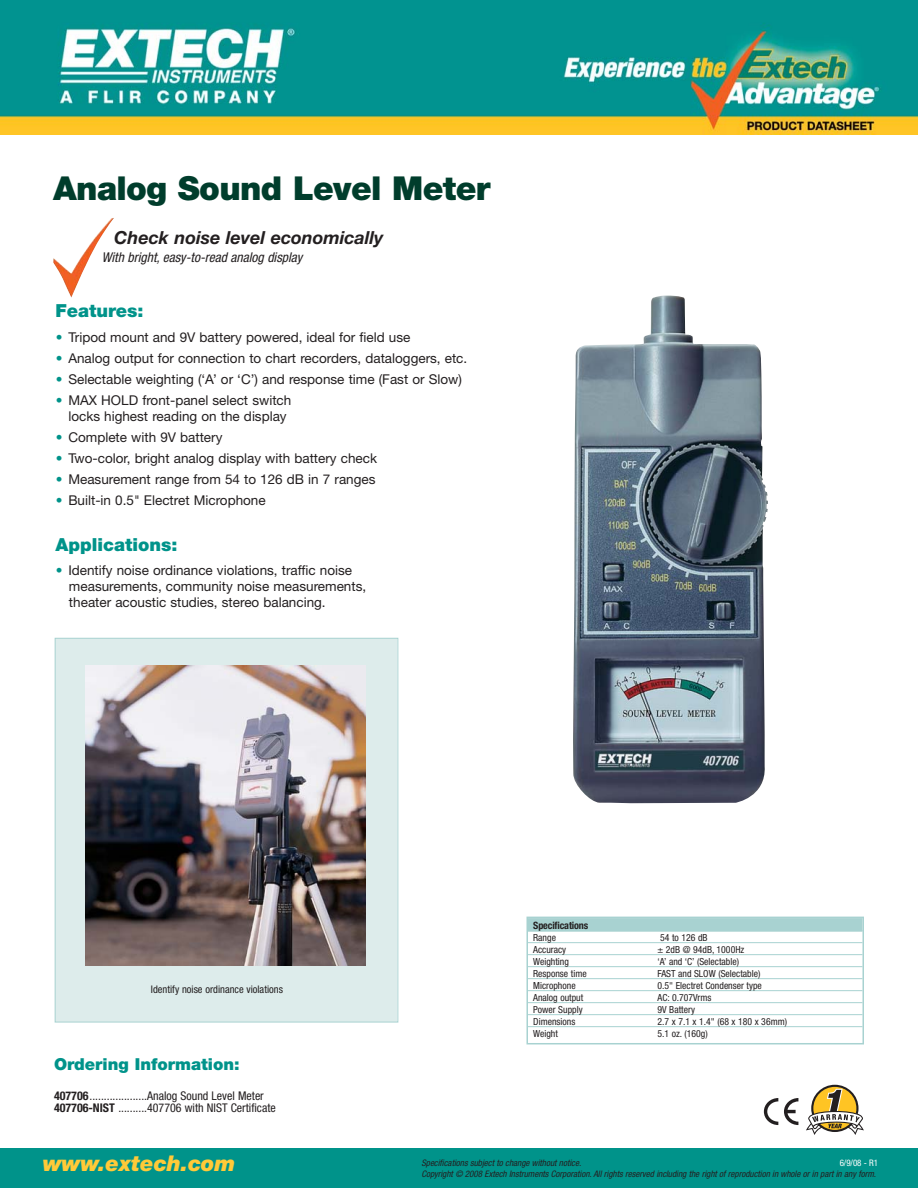
<style>
.page{position:relative;width:918px;height:1188px;background:#fff}
.page>*{position:absolute;margin:0;border:0;box-sizing:border-box;transform-origin:0 0}
.t1{font:900 33px "Helvetica Neue LT";letter-spacing:-.02em;color:#003d2c}
.t2{font:italic 900 21.75px "Helvetica Neue LT";color:#ffca38}
.t3{font:italic 700 18px "Helvetica Neue LT";color:#231f20}
.t4{font:900 18px "Helvetica Neue LT";color:#00938a}
.t5{font:900 16.5px "Helvetica Neue LT";color:#00938a}
.t6{font:13.5px/16.2px "Helvetica Neue LT";color:#231f20;text-align:center}
.t7{font:italic condensed 13.5px "Helvetica Neue LT";color:#231f20}
.t8{font:condensed 12px/12px "Helvetica Neue LT";color:#231f20}
.t9{font:condensed 10.5px "Helvetica Neue LT";color:#231f20}
.t10{font:700 condensed 10.2px "Helvetica Neue LT";letter-spacing:-.015em;color:#231f20}
.t11{font:condensed 9.75px "Helvetica Neue LT";color:#231f20}
.t12{font:italic condensed 9px "Helvetica Neue LT";color:#231f20}
.t13{font:condensed 9px "Helvetica Neue LT";color:#fff}
.s1{color:#00938a}
.s2{font-weight:700}
</style>
<div class="page">
<div style="left:0;top:1148px;width:918px;height:40px;background:#00938a"></div>
<img style="left:53px;top:218px;width:61px;height:80px">
<svg style="left:806px;top:1085px;width:58px;height:50px"></svg>
<svg style="left:764px;top:1098px;width:14px;height:27px"></svg>
<svg style="left:784px;top:1098px;width:14px;height:27px"></svg>
<img style="left:573px;top:295px;width:195px;height:508px">
<div style="left:526px;top:917px;width:338px;height:127px;border:2px solid #a8d2d1"></div>
<div style="left:528px;top:918px;width:334px;height:14px;background:#a8d2d1"></div>
<hr style="left:528px;top:942px;width:334px;height:1px;background:#a8d2d1">
<hr style="left:528px;top:954px;width:334px;height:1px;background:#a8d2d1">
<hr style="left:528px;top:966px;width:334px;height:1px;background:#a8d2d1">
<hr style="left:528px;top:978px;width:334px;height:1px;background:#a8d2d1">
<hr style="left:528px;top:990px;width:334px;height:1px;background:#a8d2d1">
<hr style="left:528px;top:1002px;width:334px;height:1px;background:#a8d2d1">
<hr style="left:528px;top:1014px;width:334px;height:1px;background:#a8d2d1">
<hr style="left:528px;top:1026px;width:334px;height:1px;background:#a8d2d1">
<img style="left:0;top:0;width:918px;height:135px">
<div style="left:56px;top:639px;width:342px;height:383px;background:#ddeceb"></div>
<div style="left:55px;top:638px;width:343px;height:384px;border:1px solid #a8d2d1"></div>
<img style="left:86px;top:665px;width:279px;height:300px">
<h1 class="t1" style="left:53px;top:176px;width:439px">Analog Sound Level Meter</h1>
<h3 class="t3" style="left:114px;top:231px;width:271px">Check noise level economically</h3>
<p class="t7" style="left:102px;top:252px;width:202px">With bright, easy-to-read analog display</p>
<h3 class="t4" style="left:55px;top:304px;width:90px">Features:</h3>
<p class="t6" style="left:56px;top:330px;width:356px"><span class="s1">•</span> Tripod mount and 9V battery powered, ideal for field use</p>
<p class="t6" style="left:56px;top:351px;width:413px"><span class="s1">•</span> Analog output for connection to chart recorders, dataloggers, etc.</p>
<p class="t6" style="left:56px;top:372px;width:408px"><span class="s1">•</span> Selectable weighting (‘A’ or ‘C’) and response time (Fast or Slow)</p>
<p class="t6" style="left:56px;top:393px;width:237px"><span class="s1">•</span> MAX HOLD front-panel select switch locks highest reading on the display</p>
<p class="t6" style="left:56px;top:431px;width:168px"><span class="s1">•</span> Complete with 9V battery</p>
<p class="t6" style="left:56px;top:452px;width:323px"><span class="s1">•</span> Two-color, bright analog display with battery check</p>
<p class="t6" style="left:56px;top:473px;width:321px"><span class="s1">•</span> Measurement range from 54 to 126 dB in 7 ranges</p>
<p class="t6" style="left:56px;top:494px;width:211px"><span class="s1">•</span> Built-in 0.5" Electret Microphone</p>
<h3 class="t4" style="left:55px;top:538px;width:123px">Applications:</h3>
<p class="t6" style="left:69px;top:564px;width:299px;text-align:left;text-indent:-13px"><span class="s1">•</span> Identify noise ordinance violations, traffic noise measurements, community noise measurements, theater acoustic studies, stereo balancing.</p>
<p class="t9" style="left:151px;top:986px;width:134px">Identify noise ordinance violations</p>
<p class="t5" style="left:54px;top:1058px;width:187px">Ordering Information:</p>
<p class="t8" style="left:54px;top:1091px;width:223px"><span class="s2">407706</span>....................Analog Sound Level Meter<br><span class="s2">407706-NIST</span> ..........407706 with NIST Certificate</p>
<p class="t10" style="left:533px;top:921px;width:57px">Specifications</p>
<p class="t11" style="left:533px;top:934px;width:24px">Range</p>
<p class="t11" style="left:660px;top:934px;width:49px">54 to 126 dB</p>
<p class="t11" style="left:533px;top:946px;width:34px">Accuracy</p>
<p class="t11" style="left:658px;top:946px;width:88px">± 2dB @ 94dB, 1000Hz</p>
<p class="t11" style="left:533px;top:958px;width:37px">Weighting</p>
<p class="t11" style="left:658px;top:958px;width:83px">‘A’ and ‘C’ (Selectable)</p>
<p class="t11" style="left:533px;top:970px;width:55px">Response time</p>
<p class="t11" style="left:658px;top:970px;width:104px">FAST and SLOW (Selectable)</p>
<p class="t11" style="left:533px;top:982px;width:44px">Microphone</p>
<p class="t11" style="left:658px;top:982px;width:106px">0.5" Electret Condenser type</p>
<p class="t11" style="left:533px;top:994px;width:52px">Analog output</p>
<p class="t11" style="left:658px;top:994px;width:55px">AC: 0.707Vrms</p>
<p class="t11" style="left:533px;top:1006px;width:51px">Power Supply</p>
<p class="t11" style="left:658px;top:1006px;width:39px">9V Battery</p>
<p class="t11" style="left:533px;top:1018px;width:44px">Dimensions</p>
<p class="t11" style="left:658px;top:1018px;width:131px">2.7 x 7.1 x 1.4" (68 x 180 x 36mm)</p>
<p class="t11" style="left:533px;top:1030px;width:26px">Weight</p>
<p class="t11" style="left:658px;top:1030px;width:52px">5.1 oz. (160g)</p>
<h2 class="t2" style="left:43px;top:1156px;width:194px">www.extech.com</h2>
<p class="t12" style="left:421px;top:1160px;width:161px">Specifications subject to change without notice.</p>
<p class="t13" style="left:840px;top:1160px;width:40px">6/9/08 - R1</p>
<p class="t12" style="left:421px;top:1171px;width:456px">Copyright © 2008 Extech Instruments Corporation. All rights reserved including the right of reproduction in whole or in part in any form.</p>
</div>
